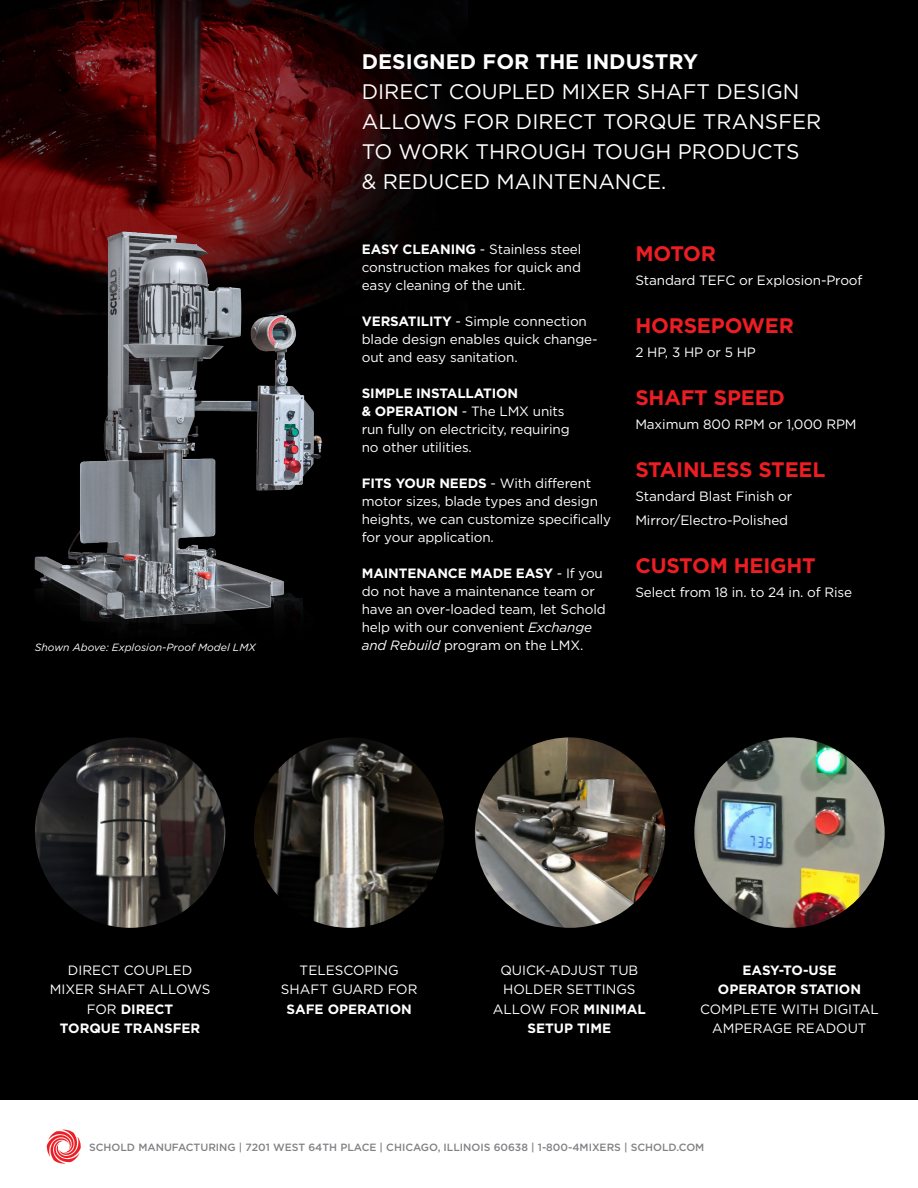
<style>
.page{position:relative;width:918px;height:1188px;background:#000}
.page>*{position:absolute;margin:0;border:0;box-sizing:border-box;transform-origin:0 0}
.t1{font:21px/30px "Gotham HTF";color:#fff}
.t2{font:700 21px "Gotham HTF";letter-spacing:-.01em;color:#ed1d24}
.t3{font:700 21px "Gotham HTF";color:#fff}
.t4{font:13.5px/18px "Gotham HTF";letter-spacing:-.01em;color:#fff}
.t5{font:700 13.5px/19.5px "Gotham HTF";color:#fff;text-align:center}
.t6{font:500 10.5px "Gotham HTF";color:#808285}
.t7{font:italic 10.5px "Gotham HTF";color:#fff}
.s1{font-weight:700}
.s2{font-style:italic}
</style>
<div class="page">
<img style="left:0;top:0;width:468px;height:300px">
<img style="left:35px;top:737px;width:190px;height:191px;border-radius:95px">
<img style="left:254px;top:737px;width:190px;height:191px;border-radius:95px">
<img style="left:475px;top:737px;width:190px;height:191px;border-radius:95px">
<img style="left:694px;top:737px;width:191px;height:191px;border-radius:95px">
<img style="left:14px;top:215px;width:327px;height:416px">
<div style="left:0;top:1100px;width:918px;height:88px;background:#fff"></div>
<svg style="left:47px;top:1130px;width:34px;height:34px"></svg>
<div style="left:58px;top:1141px;width:12px;height:11px;background:#fff;border-radius:50%"></div>
<p class="t7" style="left:35px;top:641px;width:222px">Shown Above: Explosion-Proof Model LMX</p>
<h1 class="t3" style="left:362px;top:50px;width:338px">DESIGNED FOR THE INDUSTRY</h1>
<h1 class="t1" style="left:362px;top:76px;width:461px">DIRECT COUPLED MIXER SHAFT DESIGN<br>ALLOWS FOR DIRECT TORQUE TRANSFER<br>TO WORK THROUGH TOUGH PRODUCTS<br>&amp; REDUCED MAINTENANCE.</h1>
<p class="t4" style="left:362px;top:240px;width:221px;text-align:justify"><span class="s1">EASY CLEANING</span> - Stainless steel construction makes for quick and easy cleaning of the unit.</p>
<p class="t4" style="left:362px;top:312px;width:237px"><span class="s1">VERSATILITY</span> - Simple connection blade design enables quick change&shy;out and easy sanitation.</p>
<p class="t4" style="left:362px;top:384px;width:209px"><span class="s1">SIMPLE INSTALLATION<br>&amp; OPERATION</span> - The LMX units run fully on electricity, requiring no other utilities.</p>
<p class="t4" style="left:362px;top:474px;width:251px"><span class="s1">FITS YOUR NEEDS</span> - With different motor sizes, blade types and design heights, we can customize specifically for your application.</p>
<p class="t4" style="left:362px;top:564px;width:245px"><span class="s1">MAINTENANCE MADE EASY</span> - If you do not have a maintenance team or have an over-loaded team, let Schold help with our convenient <span class="s2">Exchange and Rebuild</span> program on the LMX.</p>
<h1 class="t2" style="left:635px;top:241px;width:82px">MOTOR</h1>
<p class="t4" style="left:635px;top:271px;width:229px">Standard TEFC or Explosion-Proof</p>
<h1 class="t2" style="left:635px;top:313px;width:160px">HORSEPOWER</h1>
<p class="t4" style="left:635px;top:343px;width:122px">2 HP, 3 HP or 5 HP</p>
<h1 class="t2" style="left:635px;top:385px;width:151px">SHAFT SPEED</h1>
<p class="t4" style="left:635px;top:415px;width:223px">Maximum 800 RPM or 1,000 RPM</p>
<h1 class="t2" style="left:635px;top:457px;width:192px">STAINLESS STEEL</h1>
<p class="t4" style="left:635px;top:484px;width:158px;line-height:24px">Standard Blast Finish or<br>Mirror/Electro-Polished</p>
<h1 class="t2" style="left:635px;top:553px;width:182px">CUSTOM HEIGHT</h1>
<p class="t4" style="left:635px;top:583px;width:218px">Select from 18 in. to 24 in. of Rise</p>
<p class="t4" style="left:50px;top:960px;width:162px;line-height:19.5px;text-align:center">DIRECT COUPLED<br>MIXER SHAFT ALLOWS<br>FOR <span class="s1">DIRECT<br>TORQUE TRANSFER</span></p>
<p class="t4" style="left:281px;top:960px;width:138px;line-height:19.5px;text-align:center">TELESCOPING<br>SHAFT GUARD FOR</p>
<p class="t5" style="left:287px;top:999px;width:127px">SAFE OPERATION</p>
<p class="t4" style="left:493px;top:960px;width:154px;line-height:19.5px;text-align:center">QUICK-ADJUST TUB<br>HOLDER SETTINGS<br>ALLOW FOR <span class="s1">MINIMAL<br>SETUP TIME</span></p>
<p class="t5" style="left:718px;top:960px;width:145px">EASY-TO-USE<br>OPERATOR STATION</p>
<p class="t4" style="left:700px;top:999px;width:180px;line-height:19.5px;text-align:center">COMPLETE WITH DIGITAL<br>AMPERAGE READOUT</p>
<p class="t6" style="left:89px;top:1141px;width:617px">SCHOLD MANUFACTURING | 7201 WEST 64TH PLACE | CHICAGO, ILLINOIS 60638 | 1-800-4MIXERS | SCHOLD.COM</p>
</div>
